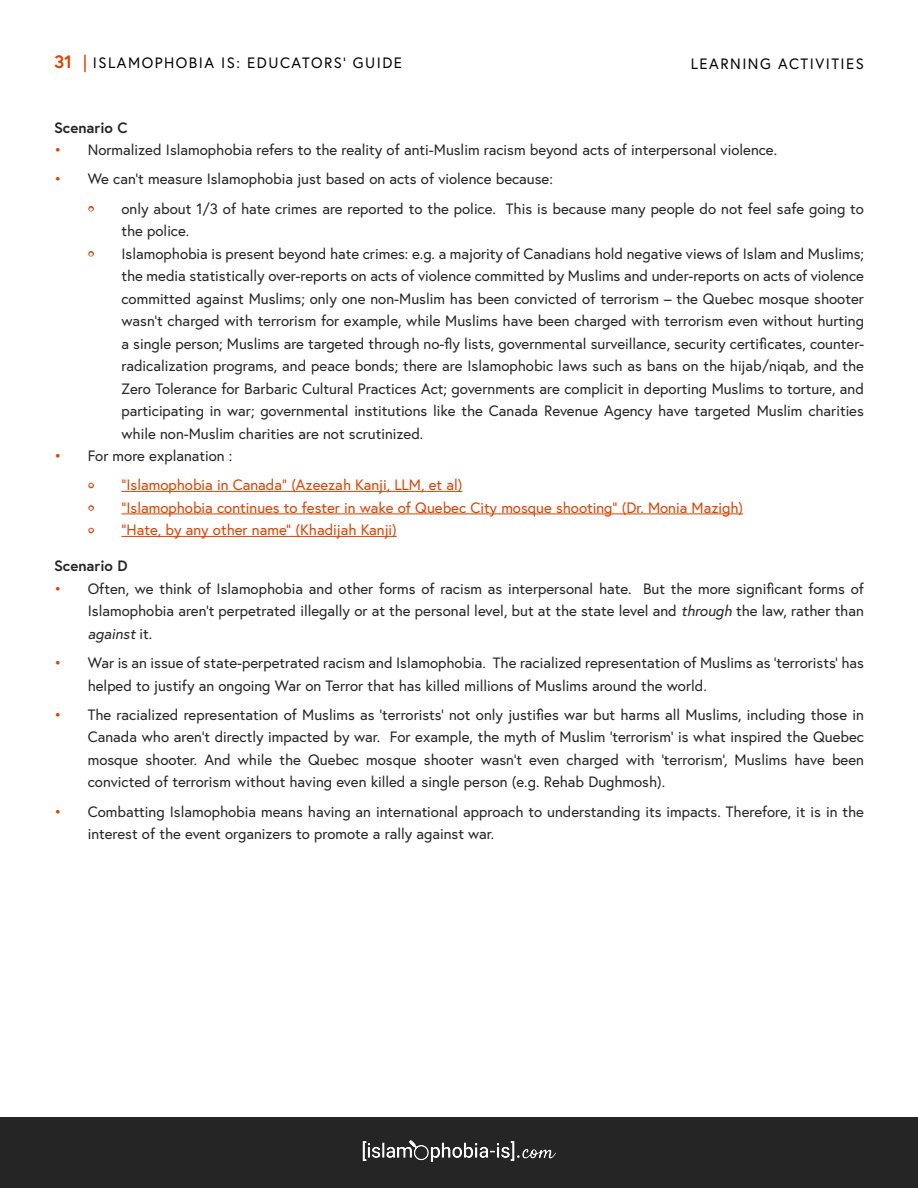
<style>
.page{position:relative;width:918px;height:1188px;background:#fff}
.page>*{position:absolute;margin:0;border:0;box-sizing:border-box;transform-origin:0 0}
.t1{font:15px/22.5px "Europa";color:#252525}
.t2{font:15px "Europa";color:#df4100}
.t3{font:15px "Europa";letter-spacing:.1em;color:#000}
.t4{font:700 15px "Europa";color:#252525}
.s1{font-weight:700;font-size:18px;color:#df4100}
.s2{font-size:18px;color:#df4100}
.s3{color:#df4100}
.s4{font-size:13.5px;color:#df4100}
.s5{font-size:13.5px}
.s6{font-style:italic}
</style>
<div class="page">
<div style="left:0;top:1118px;width:918px;height:70px;background:#252525"></div>
<img style="left:362px;top:1140px;width:194px;height:22px">
<hr style="left:122px;top:491px;width:340px;height:1px;background:#df4100">
<hr style="left:122px;top:514px;width:621px;height:1px;background:#df4100">
<hr style="left:122px;top:536px;width:275px;height:1px;background:#df4100">
<p class="t3" style="left:54px;top:53px;width:350px"><span class="s1">31</span> <span class="s2">|</span> ISLAMOPHOBIA IS: EDUCATORS’ GUIDE</p>
<p class="t3" style="left:691px;top:54px;width:20px">Learning</p>
<p class="t3" style="left:778px;top:54px;width:21px">Activities</p>
<p class="t4" style="left:54px;top:117px;width:75px">Scenario C</p>
<p class="t1" style="left:54px;top:138px;width:725px"><span class="s3">•</span> Normalized Islamophobia refers to the reality of anti-Muslim racism beyond acts of interpersonal violence.</p>
<p class="t1" style="left:54px;top:167px;width:500px"><span class="s3">•</span> We can’t measure Islamophobia just based on acts of violence because:</p>
<p class="t1" style="left:122px;top:197px;width:744px;text-indent:-34px"><span class="s4">•</span> only about 1/3 of hate crimes are reported to the police. This is because many people do not feel safe going to the police.</p>
<p class="t1" style="left:122px;top:242px;width:744px;text-align:justify;text-indent:-34px"><span class="s4">•</span> Islamophobia is present beyond hate crimes: e.g. a majority of Canadians hold negative views of Islam and Muslims; the media statistically over-reports on acts of violence committed by Muslims and under-reports on acts of violence committed against Muslims; only one non-Muslim has been convicted of terrorism – the Quebec mosque shooter wasn’t charged with terrorism for example, while Muslims have been charged with terrorism even without hurting a single person; Muslims are targeted through no-fly lists, governmental surveillance, security certificates, counter&shy;radicalization programs, and peace bonds; there are Islamophobic laws such as bans on the hijab/niqab, and the Zero Tolerance for Barbaric Cultural Practices Act; governments are complicit in deporting Muslims to torture, and participating in war; governmental institutions like the Canada Revenue Agency have targeted Muslim charities while non-Muslim charities are not scrutinized.</p>
<p class="t1" style="left:54px;top:444px;width:180px"><span class="s3">•</span> For more explanation :</p>
<p class="t2" style="left:88px;top:475px;width:376px"><span class="s5">•</span> “Islamophobia in Canada” (Azeezah Kanji, LLM, et al)</p>
<p class="t2" style="left:88px;top:498px;width:657px"><span class="s5">•</span> ”Islamophobia continues to fester in wake of Quebec City mosque shooting” (Dr. Monia Mazigh)</p>
<p class="t2" style="left:88px;top:520px;width:311px"><span class="s5">•</span> “Hate, by any other name” (Khadijah Kanji)</p>
<p class="t4" style="left:54px;top:556px;width:75px">Scenario D</p>
<p class="t1" style="left:88px;top:577px;width:778px;text-align:justify;text-indent:-34px"><span class="s3">•</span> Often, we think of Islamophobia and other forms of racism as interpersonal hate. But the more significant forms of Islamophobia aren’t perpetrated illegally or at the personal level, but at the state level and <span class="s6">through</span> the law, rather than <span class="s6">against</span> it.</p>
<p class="t1" style="left:88px;top:651px;width:778px;text-indent:-34px"><span class="s3">•</span> War is an issue of state-perpetrated racism and Islamophobia. The racialized representation of Muslims as ‘terrorists’ has helped to justify an ongoing War on Terror that has killed millions of Muslims around the world.</p>
<p class="t1" style="left:88px;top:703px;width:778px;text-align:justify;text-indent:-34px"><span class="s3">•</span> The racialized representation of Muslims as ‘terrorists’ not only justifies war but harms all Muslims, including those in Canada who aren’t directly impacted by war. For example, the myth of Muslim ‘terrorism’ is what inspired the Quebec mosque shooter. And while the Quebec mosque shooter wasn’t even charged with ‘terrorism’, Muslims have been convicted of terrorism without having even killed a single person (e.g. Rehab Dughmosh).</p>
<p class="t1" style="left:88px;top:800px;width:778px;text-indent:-34px"><span class="s3">•</span> Combatting Islamophobia means having an international approach to understanding its impacts. Therefore, it is in the interest of the event organizers to promote a rally against war.</p>
</div>
